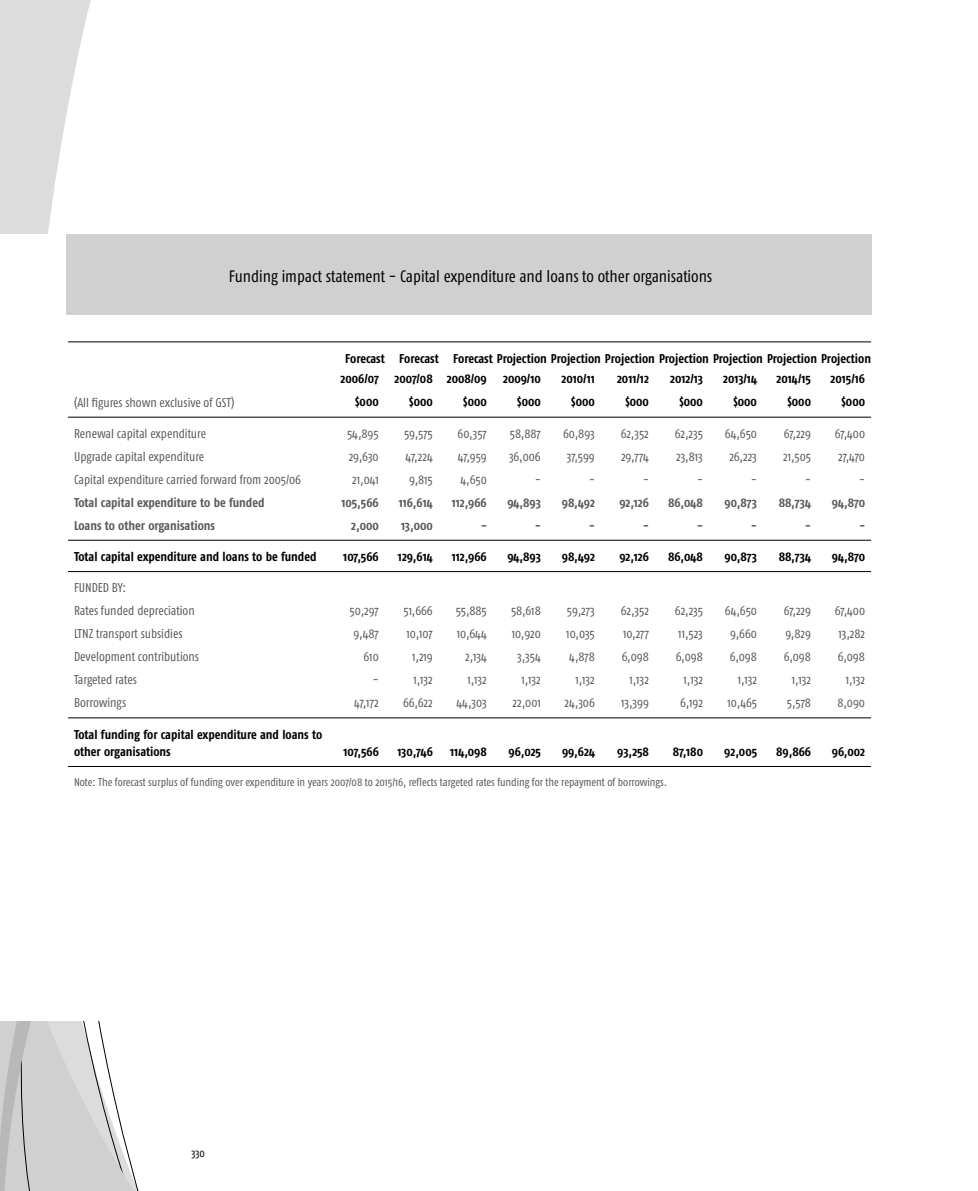
<style>
.page{position:relative;width:978px;height:1191px;background:#fff}
.page>*{position:absolute;margin:0;border:0;box-sizing:border-box;transform-origin:0 0}
.t1{font:16.5px "Fago Co";color:#000}
.t2{font:12.75px/23px "Fago Co";letter-spacing:-.005em;color:#5a5a5a}
.t3{font:700 12.75px/20.9px "Fago Co";color:#000}
.t4{font:700 12.75px "Fago Co";color:#5a5a5a}
.t5{font:11.25px "Fago Co";letter-spacing:-.005em;color:#5a5a5a}
.t6{font:11.25px "Fago Co";color:#000}
</style>
<div class="page">
<svg style="left:0;top:0;width:91px;height:127px;fill:#dcdcdc"></svg>
<svg style="left:0;top:127px;width:139px;height:1063px"></svg>
<svg style="left:0;top:1020px;width:112px;height:170px;background:#d0d0d0"></svg>
<div style="left:0;top:234px;width:978px;height:786px;background:#fff"></div>
<div style="left:66px;top:234px;width:806px;height:81px;background:#d0d0d0"></div>
<hr style="left:68px;top:417px;width:803px;height:1px;background:#000">
<hr style="left:68px;top:540px;width:803px;height:1px;background:#000">
<hr style="left:68px;top:571px;width:803px;height:1px;background:#000">
<hr style="left:68px;top:717px;width:803px;height:1px;background:#000">
<hr style="left:68px;top:766px;width:803px;height:1px;background:#000">
<hr style="left:68px;top:342px;width:749px;height:1px;background:#000">
<hr style="left:817px;top:342px;width:54px;height:1px;background:#000">
<p class="t1" style="left:229px;top:270px;width:485px">Funding impact statement - Capital expenditure and loans to other organisations</p>
<p class="t3" style="left:341px;top:349px;width:532px;text-indent:5px">Forecast Forecast Forecast Projection Projection Projection Projection Projection Projection Projection<br>2006/07 2007/08 2008/09</p>
<p class="t3" style="left:503px;top:370px;width:39px">2009/10</p>
<p class="t3" style="left:562px;top:370px;width:35px">2010/11</p>
<p class="t3" style="left:617px;top:370px;width:33px">2011/12</p>
<p class="t3" style="left:670px;top:370px;width:34px">2012/13</p>
<p class="t3" style="left:723px;top:370px;width:35px">2013/14</p>
<p class="t3" style="left:776px;top:370px;width:36px">2014/15</p>
<p class="t3" style="left:831px;top:370px;width:36px">2015/16</p>
<p class="t2" style="left:74px;top:392px;width:162px">(All figures shown exclusive of GST)</p>
<p class="t3" style="left:355px;top:392px;width:25px">$000</p>
<p class="t3" style="left:409px;top:392px;width:25px">$000</p>
<p class="t3" style="left:463px;top:392px;width:25px">$000</p>
<p class="t3" style="left:517px;top:392px;width:25px">$000</p>
<p class="t3" style="left:571px;top:392px;width:25px">$000</p>
<p class="t3" style="left:625px;top:392px;width:25px">$000</p>
<p class="t3" style="left:679px;top:392px;width:25px">$000</p>
<p class="t3" style="left:733px;top:392px;width:25px">$000</p>
<p class="t3" style="left:787px;top:392px;width:25px">$000</p>
<p class="t3" style="left:841px;top:392px;width:25px">$000</p>
<p class="t2" style="left:74px;top:423px;width:134px">Renewal capital expenditure</p>
<p class="t2" style="left:347px;top:423px;width:33px">54,895</p>
<p class="t2" style="left:404px;top:423px;width:30px">59,575</p>
<p class="t2" style="left:458px;top:423px;width:31px">60,357</p>
<p class="t2" style="left:510px;top:423px;width:32px">58,887</p>
<p class="t2" style="left:563px;top:423px;width:33px">60,893</p>
<p class="t2" style="left:621px;top:423px;width:30px">62,352</p>
<p class="t2" style="left:675px;top:423px;width:30px">62,235</p>
<p class="t2" style="left:725px;top:423px;width:34px">64,650</p>
<p class="t2" style="left:784px;top:423px;width:29px">67,229</p>
<p class="t2" style="left:835px;top:423px;width:32px">67,400</p>
<p class="t2" style="left:74px;top:446px;width:132px">Upgrade capital expenditure</p>
<p class="t2" style="left:349px;top:446px;width:32px">29,630</p>
<p class="t2" style="left:406px;top:446px;width:29px">47,224</p>
<p class="t2" style="left:458px;top:446px;width:30px">47,959</p>
<p class="t2" style="left:509px;top:446px;width:33px">36,006</p>
<p class="t2" style="left:567px;top:446px;width:29px">37,599</p>
<p class="t2" style="left:621px;top:446px;width:29px">29,774</p>
<p class="t2" style="left:676px;top:446px;width:28px">23,813</p>
<p class="t2" style="left:729px;top:446px;width:29px">26,223</p>
<p class="t2" style="left:783px;top:446px;width:29px">21,505</p>
<p class="t2" style="left:838px;top:446px;width:28px">27,470</p>
<p class="t2" style="left:74px;top:469px;width:228px">Capital expenditure carried forward from 2005/06</p>
<p class="t2" style="left:352px;top:469px;width:28px">21,041</p>
<p class="t2" style="left:409px;top:469px;width:25px">9,815</p>
<p class="t2" style="left:461px;top:469px;width:28px">4,650</p>
<p class="t2" style="left:535px;top:469px;width:7px">-</p>
<p class="t2" style="left:589px;top:469px;width:7px">-</p>
<p class="t2" style="left:643px;top:469px;width:7px">-</p>
<p class="t2" style="left:697px;top:469px;width:7px">-</p>
<p class="t2" style="left:751px;top:469px;width:7px">-</p>
<p class="t2" style="left:805px;top:469px;width:7px">-</p>
<p class="t2" style="left:859px;top:469px;width:7px">-</p>
<p class="t4" style="left:74px;top:497px;width:192px">Total capital expenditure to be funded</p>
<p class="t4" style="left:341px;top:497px;width:39px">105,566</p>
<p class="t4" style="left:399px;top:497px;width:36px">116,614</p>
<p class="t4" style="left:452px;top:497px;width:37px">112,966</p>
<p class="t4" style="left:507px;top:497px;width:35px">94,893</p>
<p class="t4" style="left:562px;top:497px;width:35px">98,492</p>
<p class="t4" style="left:619px;top:497px;width:31px">92,126</p>
<p class="t4" style="left:668px;top:497px;width:36px">86,048</p>
<p class="t4" style="left:724px;top:497px;width:34px">90,873</p>
<p class="t4" style="left:779px;top:497px;width:34px">88,734</p>
<p class="t4" style="left:832px;top:497px;width:35px">94,870</p>
<p class="t4" style="left:74px;top:520px;width:142px">Loans to other organisations</p>
<p class="t4" style="left:351px;top:520px;width:29px">2,000</p>
<p class="t4" style="left:401px;top:520px;width:33px">13,000</p>
<p class="t4" style="left:481px;top:520px;width:7px">-</p>
<p class="t4" style="left:535px;top:520px;width:7px">-</p>
<p class="t4" style="left:589px;top:520px;width:7px">-</p>
<p class="t4" style="left:643px;top:520px;width:7px">-</p>
<p class="t4" style="left:697px;top:520px;width:7px">-</p>
<p class="t4" style="left:751px;top:520px;width:7px">-</p>
<p class="t4" style="left:805px;top:520px;width:7px">-</p>
<p class="t4" style="left:859px;top:520px;width:7px">-</p>
<p class="t3" style="left:74px;top:547px;width:244px">Total capital expenditure and loans to be funded</p>
<p class="t3" style="left:343px;top:547px;width:37px">107,566</p>
<p class="t3" style="left:398px;top:547px;width:36px">129,614</p>
<p class="t3" style="left:452px;top:547px;width:37px">112,966</p>
<p class="t3" style="left:507px;top:547px;width:35px">94,893</p>
<p class="t3" style="left:562px;top:547px;width:35px">98,492</p>
<p class="t3" style="left:619px;top:547px;width:31px">92,126</p>
<p class="t3" style="left:668px;top:547px;width:36px">86,048</p>
<p class="t3" style="left:724px;top:547px;width:34px">90,873</p>
<p class="t3" style="left:779px;top:547px;width:34px">88,734</p>
<p class="t3" style="left:832px;top:547px;width:35px">94,870</p>
<p class="t2" style="left:74px;top:577px;width:122px">FUNDED BY:<br>Rates funded depreciation</p>
<p class="t2" style="left:350px;top:600px;width:31px">50,297</p>
<p class="t2" style="left:403px;top:600px;width:31px">51,666</p>
<p class="t2" style="left:456px;top:600px;width:33px">55,885</p>
<p class="t2" style="left:511px;top:600px;width:31px">58,618</p>
<p class="t2" style="left:567px;top:600px;width:29px">59,273</p>
<p class="t2" style="left:621px;top:600px;width:30px">62,352</p>
<p class="t2" style="left:675px;top:600px;width:30px">62,235</p>
<p class="t2" style="left:725px;top:600px;width:34px">64,650</p>
<p class="t2" style="left:784px;top:600px;width:29px">67,229</p>
<p class="t2" style="left:835px;top:600px;width:32px">67,400</p>
<p class="t2" style="left:74px;top:623px;width:110px">LTNZ transport subsidies</p>
<p class="t2" style="left:354px;top:623px;width:27px">9,487</p>
<p class="t2" style="left:406px;top:623px;width:28px">10,107</p>
<p class="t2" style="left:457px;top:623px;width:32px">10,644</p>
<p class="t2" style="left:512px;top:623px;width:31px">10,920</p>
<p class="t2" style="left:566px;top:623px;width:30px">10,035</p>
<p class="t2" style="left:623px;top:623px;width:27px">10,277</p>
<p class="t2" style="left:678px;top:623px;width:26px">11,523</p>
<p class="t2" style="left:730px;top:623px;width:28px">9,660</p>
<p class="t2" style="left:785px;top:623px;width:27px">9,829</p>
<p class="t2" style="left:838px;top:623px;width:28px">13,282</p>
<p class="t2" style="left:74px;top:646px;width:127px">Development contributions</p>
<p class="t2" style="left:364px;top:646px;width:17px">610</p>
<p class="t2" style="left:412px;top:646px;width:22px">1,219</p>
<p class="t2" style="left:465px;top:646px;width:23px">2,134</p>
<p class="t2" style="left:517px;top:646px;width:25px">3,354</p>
<p class="t2" style="left:569px;top:646px;width:27px">4,878</p>
<p class="t2" style="left:622px;top:646px;width:29px">6,098</p>
<p class="t2" style="left:676px;top:646px;width:29px">6,098</p>
<p class="t2" style="left:730px;top:646px;width:29px">6,098</p>
<p class="t2" style="left:784px;top:646px;width:29px">6,098</p>
<p class="t2" style="left:838px;top:646px;width:29px">6,098</p>
<p class="t2" style="left:74px;top:669px;width:64px">Targeted rates</p>
<p class="t2" style="left:373px;top:669px;width:7px">-</p>
<p class="t2" style="left:413px;top:669px;width:21px">1,132</p>
<p class="t2" style="left:467px;top:669px;width:21px">1,132</p>
<p class="t2" style="left:522px;top:669px;width:21px">1,132</p>
<p class="t2" style="left:576px;top:669px;width:21px">1,132</p>
<p class="t2" style="left:630px;top:669px;width:21px">1,132</p>
<p class="t2" style="left:684px;top:669px;width:21px">1,132</p>
<p class="t2" style="left:738px;top:669px;width:21px">1,132</p>
<p class="t2" style="left:792px;top:669px;width:21px">1,132</p>
<p class="t2" style="left:846px;top:669px;width:21px">1,132</p>
<p class="t2" style="left:74px;top:692px;width:54px">Borrowings</p>
<p class="t2" style="left:354px;top:692px;width:26px">47,172</p>
<p class="t2" style="left:403px;top:692px;width:31px">66,622</p>
<p class="t2" style="left:456px;top:692px;width:32px">44,303</p>
<p class="t2" style="left:513px;top:692px;width:30px">22,001</p>
<p class="t2" style="left:564px;top:692px;width:32px">24,306</p>
<p class="t2" style="left:621px;top:692px;width:29px">13,399</p>
<p class="t2" style="left:680px;top:692px;width:24px">6,192</p>
<p class="t2" style="left:727px;top:692px;width:31px">10,465</p>
<p class="t2" style="left:787px;top:692px;width:26px">5,578</p>
<p class="t2" style="left:837px;top:692px;width:29px">8,090</p>
<p class="t3" style="left:74px;top:726px;width:250px;line-height:17.2px">Total funding for capital expenditure and loans to other organisations</p>
<p class="t3" style="left:344px;top:742px;width:37px">107,566</p>
<p class="t3" style="left:397px;top:742px;width:37px">130,746</p>
<p class="t3" style="left:450px;top:742px;width:38px">114,098</p>
<p class="t3" style="left:509px;top:742px;width:34px">96,025</p>
<p class="t3" style="left:562px;top:742px;width:35px">99,624</p>
<p class="t3" style="left:617px;top:742px;width:33px">93,258</p>
<p class="t3" style="left:673px;top:742px;width:32px">87,180</p>
<p class="t3" style="left:724px;top:742px;width:34px">92,005</p>
<p class="t3" style="left:776px;top:742px;width:36px">89,866</p>
<p class="t3" style="left:832px;top:742px;width:35px">96,002</p>
<p class="t5" style="left:74px;top:778px;width:595px">Note: The forecast surplus of funding over expenditure in years 2007/08 to 2015/16, reflects targeted rates funding for the repayment of borrowings.</p>
<p class="t6" style="left:191px;top:1148px;width:15px">330</p>
</div>
